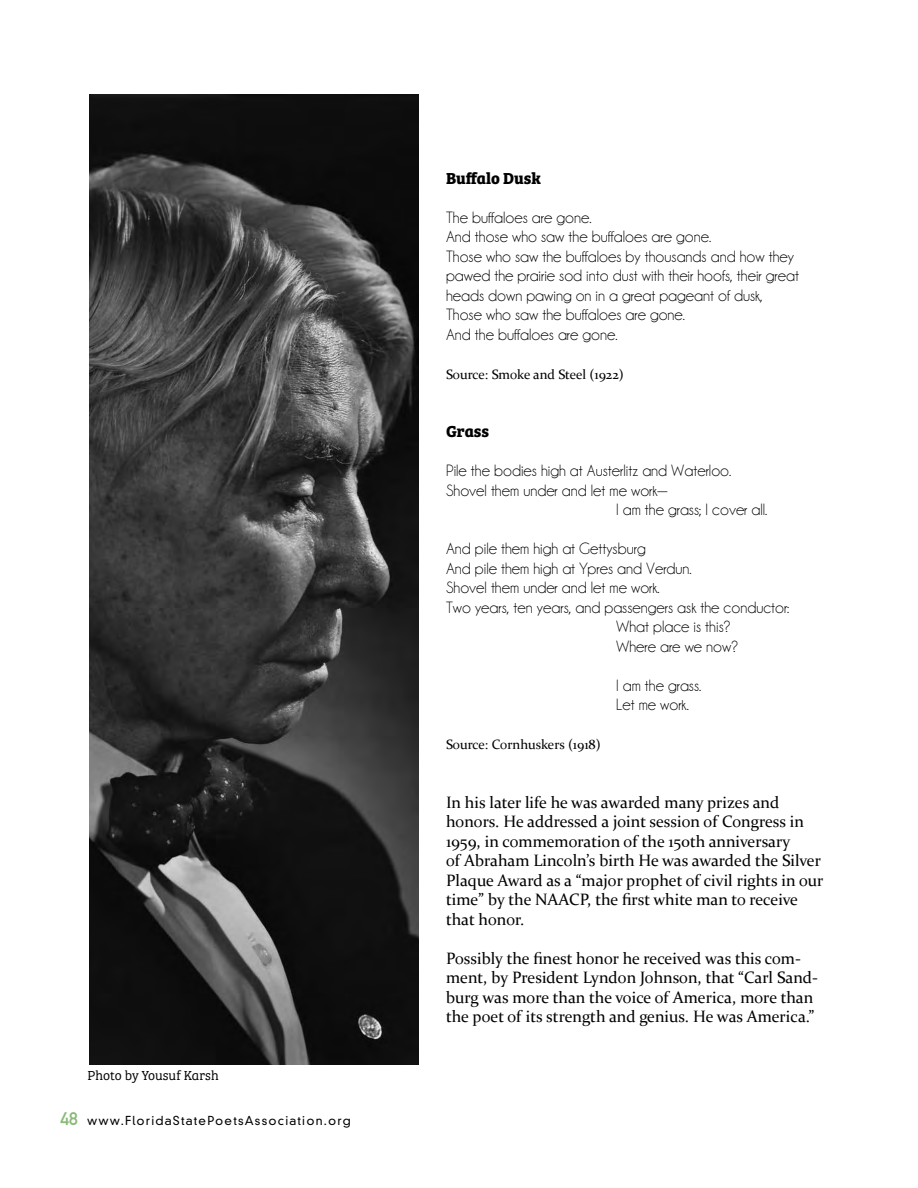
<style>
.page{position:relative;width:918px;height:1188px;background:#fff}
.page>*{position:absolute;margin:0;border:0;box-sizing:border-box;transform-origin:0 0}
.t1{font:16.5px/19.5px "Champagne&Limousines";color:#000}
.t2{font:16.5px/19.5px "Constantia";color:#000}
.t3{font:700 16.5px "Bree Serif";color:#000}
.t4{font:13.5px "Constantia";color:#000}
.t5{font:13.5px "Bree Serif Lt";color:#000}
.t6{font:300 12px "DIN Neuzeit Grotesk Std";letter-spacing:.1em;color:#000}
.s1{font-family:"DIN Mittelschrift Std";font-weight:400;font-size:18px;color:#89ba76}
</style>
<div class="page">
<img style="left:90px;top:94px;width:329px;height:971px">
<p class="t5" style="left:88px;top:1065px;width:133px">Photo by Yousuf Karsh</p>
<p class="t6" style="left:61px;top:1113px;width:292px"><span class="s1">48</span> www.FloridaStatePoetsAssociation.org</p>
<p class="t3" style="left:446px;top:165px;width:96px">Buffalo Dusk</p>
<p class="t1" style="left:446px;top:207px;width:355px">The buffaloes are gone.<br>And those who saw the buffaloes are gone.<br>Those who saw the buffaloes by thousands and how they pawed the prairie sod into dust with their hoofs, their great heads down pawing on in a great pageant of dusk, Those who saw the buffaloes are gone.<br>And the buffaloes are gone.</p>
<p class="t4" style="left:446px;top:365px;width:179px">Source: Smoke and Steel (1922)</p>
<p class="t3" style="left:446px;top:419px;width:45px">Grass</p>
<p class="t1" style="left:446px;top:461px;width:287px">Pile the bodies high at Austerlitz and Waterloo.</p>
<p class="t1" style="left:446px;top:480px;width:223px">Shovel them under and let me work—</p>
<p class="t1" style="left:616px;top:500px;width:153px">I am the grass; I cover all.</p>
<p class="t1" style="left:446px;top:539px;width:201px">And pile them high at Gettysburg</p>
<p class="t1" style="left:446px;top:558px;width:247px">And pile them high at Ypres and Verdun.</p>
<p class="t1" style="left:446px;top:578px;width:215px">Shovel them under and let me work.</p>
<p class="t1" style="left:446px;top:597px;width:345px">Two years, ten years, and passengers ask the conductor:</p>
<p class="t1" style="left:616px;top:617px;width:115px">What place is this?</p>
<p class="t1" style="left:616px;top:636px;width:123px">Where are we now?</p>
<p class="t1" style="left:616px;top:675px;width:87px">I am the grass.<br>Let me work.</p>
<p class="t4" style="left:446px;top:735px;width:156px">Source: Cornhuskers (1918)</p>
<p class="t2" style="left:446px;top:792px;width:379px">In his later life he was awarded many prizes and honors. He addressed a joint session of Congress in 1959, in commemoration of the 150th anniversary<br>of Abraham Lincoln’s birth He was awarded the Silver Plaque Award as a “major prophet of civil rights in our time” by the NAACP, the first white man to receive that honor.</p>
<p class="t2" style="left:446px;top:948px;width:374px">Possibly the finest honor he received was this com&shy;ment, by President Lyndon Johnson, that “Carl Sand&shy;burg was more than the voice of America, more than the poet of its strength and genius. He was America.”</p>
</div>
